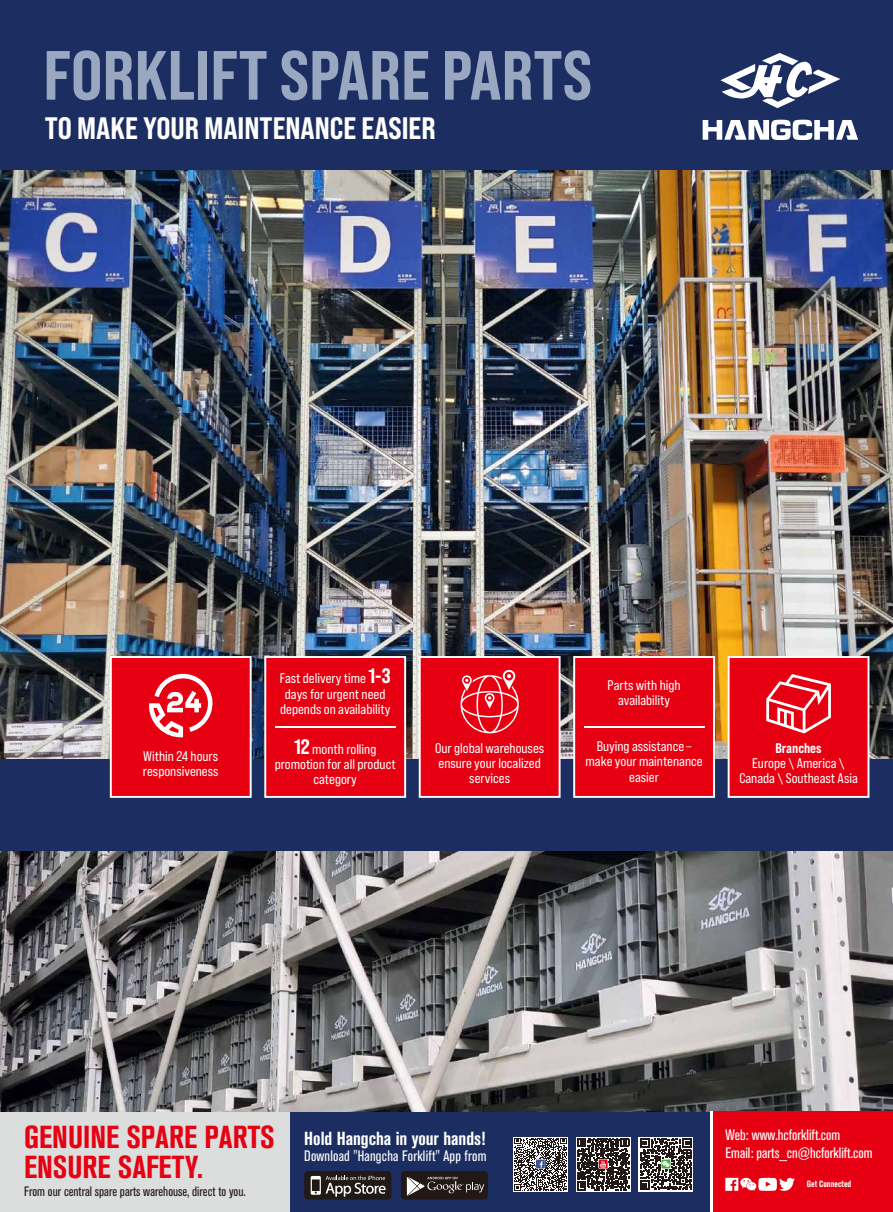
<style>
.page{position:relative;width:893px;height:1212px;background:#fff}
.page>*{position:absolute;margin:0;border:0;box-sizing:border-box;transform-origin:0 0}
.t1{font:69.45px "Bebas Neue Pro Sm E Eb";color:#99a7c0}
.t2{font:700 condensed 31.5px/29.2px "Akzidenz Grotesk BQ";color:#e60012}
.t3{font:31.05px "Bebas Neue Pro Sm E Eb";color:#fff}
.t4{font:700 condensed 18.75px "Akzidenz Grotesk BQ";color:#fff}
.t5{font:condensed 15px/18px "Akzidenz Grotesk BQ";color:#fff}
.t6{font:13.95px/15.1px "Bebas Neue Pro Sm E Rg";color:#fff;text-align:center}
.t7{font:13.95px "Bebas Neue Pro Sm E Eb";color:#fff}
.t8{font:condensed 13.5px "Akzidenz Grotesk BQ";color:#221815}
.t9{font:700 condensed 9px "Akzidenz Grotesk BQ";color:#fff}
.s1{font-family:"Bebas Neue Pro Sm E Eb";font-size:21px}
</style>
<div class="page">
<div style="left:0;top:1111px;width:893px;height:101px;background:#1c2e61"></div>
<div style="left:0;top:1111px;width:290px;height:101px;background:#dcdddd"></div>
<div style="left:0;top:0;width:893px;height:851px;background:#1c2e61"></div>
<img style="left:0;top:170px;width:893px;height:589px">
<img style="left:0;top:851px;width:893px;height:260px">
<svg style="left:720px;top:53px;width:120px;height:55px"></svg>
<svg style="left:703px;top:120px;width:155px;height:20px"></svg>
<div style="left:713px;top:1111px;width:180px;height:101px;background:#e60012"></div>
<hr style="left:711px;top:1111px;width:2px;height:101px;background:#fff">
<svg style="left:725px;top:1178px;width:70px;height:13px"></svg>
<svg style="left:513px;top:1137px;width:55px;height:54px"></svg>
<svg style="left:514px;top:1137px;width:53px;height:53px;background:#817c7c"></svg>
<svg style="left:576px;top:1137px;width:54px;height:54px"></svg>
<svg style="left:577px;top:1138px;width:52px;height:52px;background:#5a4d4c"></svg>
<div style="left:639px;top:1137px;width:54px;height:54px;background:#fff"></div>
<svg style="left:640px;top:1138px;width:52px;height:52px"></svg>
<div style="left:573px;top:656px;width:142px;height:142px;background:#e60012;border:2px solid #fff"></div>
<hr style="left:584px;top:726px;width:120px;height:2px;background:#fff">
<div style="left:419px;top:656px;width:142px;height:142px;background:#e60012;border:2px solid #fff"></div>
<svg style="left:460px;top:669px;width:59px;height:65px"></svg>
<div style="left:728px;top:656px;width:141px;height:142px;background:#e60012;border:2px solid #fff"></div>
<div style="left:264px;top:656px;width:142px;height:142px;background:#e60012;border:2px solid #fff"></div>
<hr style="left:275px;top:726px;width:120px;height:2px;background:#fff">
<div style="left:110px;top:656px;width:142px;height:142px;background:#e60012;border:2px solid #fff"></div>
<svg style="left:149px;top:673px;width:64px;height:65px"></svg>
<svg style="left:766px;top:674px;width:65px;height:59px"></svg>
<div style="left:304px;top:1171px;width:87px;height:28px;background:#221815;border-radius:4px"></div>
<svg style="left:311px;top:1175px;width:75px;height:22px"></svg>
<div style="left:401px;top:1171px;width:87px;height:28px;background:#221815;border-radius:4px"></div>
<svg style="left:407px;top:1177px;width:77px;height:18px"></svg>
<h1 class="t1" style="left:43px;top:34px;width:550px">FORKLIFT SPARE PARTS</h1>
<h3 class="t3" style="left:45px;top:110px;width:392px">TO MAKE YOUR MAINTENANCE EASIER</h3>
<p class="t6" style="left:280px;top:671px;width:112px">Fast delivery time <span class="s1">1-3 </span>days for urgent need depends on availability</p>
<p class="t6" style="left:608px;top:678px;width:74px">Parts with high availability</p>
<p class="t6" style="left:143px;top:748px;width:77px;text-align:left">Within 24 hours responsiveness</p>
<p class="t6" style="left:275px;top:741px;width:122px"><span class="s1">12</span> month rolling promotion for all product category</p>
<p class="t6" style="left:586px;top:739px;width:119px">Buying assistance – make your maintenance easier</p>
<p class="t6" style="left:435px;top:740px;width:111px">Our global warehouses ensure your localized services</p>
<p class="t7" style="left:775px;top:739px;width:48px">Branches</p>
<p class="t6" style="left:739px;top:755px;width:120px">Europe \ America \<br>Canada \ Southeast Asia</p>
<h2 class="t2" style="left:24px;top:1123px;width:252px">GENUINE SPARE PARTS<br>ENSURE SAFETY.</h2>
<p class="t8" style="left:24px;top:1184px;width:223px">From our central spare parts warehouse, direct to you.</p>
<h3 class="t4" style="left:304px;top:1127px;width:183px">Hold Hangcha in your hands!</h3>
<p class="t5" style="left:304px;top:1147px;width:184px">Download "Hangcha Forklift" App from</p>
<p class="t5" style="left:725px;top:1126px;width:149px">Web: www.hcforklift.com<br>Email: parts_cn@hcforklift.com</p>
<p class="t9" style="left:807px;top:1179px;width:46px">Get Connected</p>
</div>
